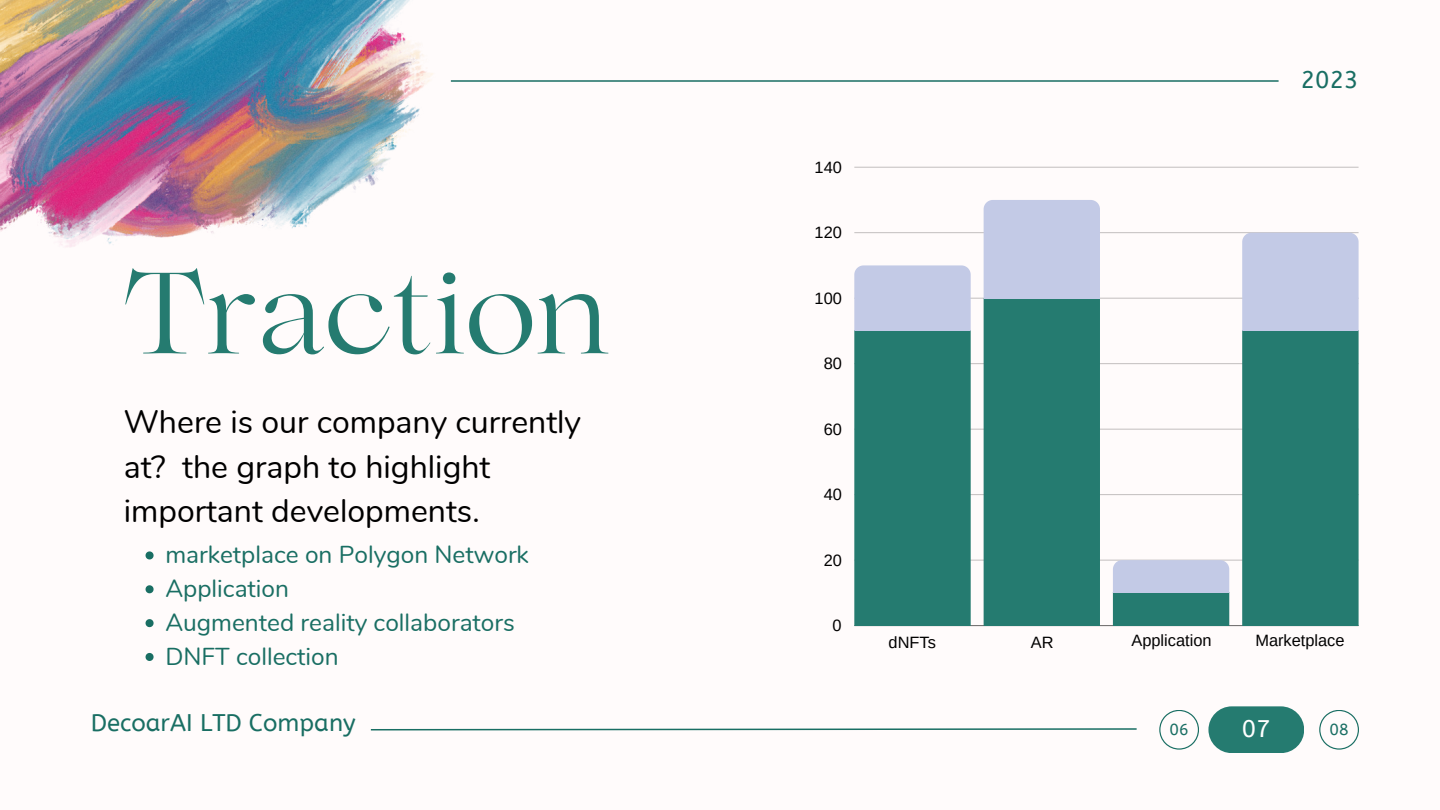
<style>
.page{position:relative;width:1440px;height:810px;background:#fffbfb}
.page>*{position:absolute;margin:0;border:0;box-sizing:border-box;transform-origin:0 0}
.t1{font:114.8px "Lovelace";color:#257b70}
.t2{font:32px/44.3px "Nunito";color:#000}
.t3{font:24.5px/33.8px "Nunito";color:#196e63}
.t4{font:24px "A Bee Zee";color:#196e63}
.t5{font:24px "A Bee Zee";color:#fff}
.t6{font:16.4px "Arimo";color:#000}
.t7{font:16px "A Bee Zee";color:#196e63}
</style>
<div class="page">
<div style="left:1208px;top:706px;width:96px;height:47px;background:#257b70;border-radius:23px"></div>
<svg style="left:1159px;top:710px;width:40px;height:40px"></svg>
<svg style="left:1319px;top:710px;width:40px;height:40px"></svg>
<hr style="left:854px;top:560px;width:505px;height:1px;background:#000">
<hr style="left:854px;top:494px;width:505px;height:1px;background:#000">
<hr style="left:854px;top:429px;width:505px;height:1px;background:#000">
<hr style="left:854px;top:363px;width:505px;height:1px;background:#000">
<hr style="left:854px;top:298px;width:505px;height:1px;background:#000">
<hr style="left:854px;top:232px;width:505px;height:1px;background:#000">
<hr style="left:854px;top:167px;width:505px;height:1px;background:#000">
<hr style="left:854px;top:625px;width:505px;height:1px;background:#000">
<svg style="left:854px;top:265px;width:117px;height:361px;background:#438a86"></svg>
<svg style="left:984px;top:200px;width:116px;height:426px;background:#498d8b"></svg>
<svg style="left:1113px;top:560px;width:116px;height:66px;background:#74a2aa"></svg>
<svg style="left:1242px;top:233px;width:117px;height:393px;background:#4d8f8e"></svg>
<svg style="left:370px;top:728px;width:767px;height:3px"></svg>
<hr style="left:451px;top:80px;width:828px;height:2px;background:#196e63">
<img style="left:0;top:0;width:433px;height:247px">
<svg style="left:146px;top:551px;width:8px;height:8px"></svg>
<svg style="left:146px;top:585px;width:8px;height:8px"></svg>
<svg style="left:146px;top:619px;width:8px;height:8px"></svg>
<svg style="left:146px;top:653px;width:8px;height:8px"></svg>
<h1 class="t1" style="left:124px;top:226px;width:488px">Traction</h1>
<h2 class="t2" style="left:124px;top:398px;width:459px">Where is our company currently at? the graph to highlight important developments.</h2>
<p class="t3" style="left:165px;top:537px;width:365px">marketplace on Polygon Network<br>Application<br>Augmented reality collaborators<br>DNFT collection</p>
<p class="t4" style="left:91px;top:709px;width:267px">DecoarAI LTD Company</p>
<p class="t6" style="left:815px;top:157px;width:29px">140</p>
<p class="t6" style="left:815px;top:222px;width:29px">120</p>
<p class="t6" style="left:815px;top:288px;width:29px">100</p>
<p class="t6" style="left:824px;top:353px;width:20px">80</p>
<p class="t6" style="left:824px;top:419px;width:20px">60</p>
<p class="t6" style="left:824px;top:484px;width:20px">40</p>
<p class="t6" style="left:824px;top:550px;width:20px">20</p>
<p class="t6" style="left:832px;top:615px;width:11px">0</p>
<p class="t4" style="left:1301px;top:66px;width:59px">2023</p>
<p class="t6" style="left:889px;top:632px;width:49px">dNFTs</p>
<p class="t6" style="left:1031px;top:632px;width:24px">AR</p>
<p class="t6" style="left:1131px;top:630px;width:82px">Application</p>
<p class="t6" style="left:1255px;top:630px;width:91px">Marketplace</p>
<p class="t5" style="left:1242px;top:715px;width:30px">07</p>
<p class="t7" style="left:1170px;top:720px;width:21px">06</p>
<p class="t7" style="left:1330px;top:720px;width:21px">08</p>
</div>
